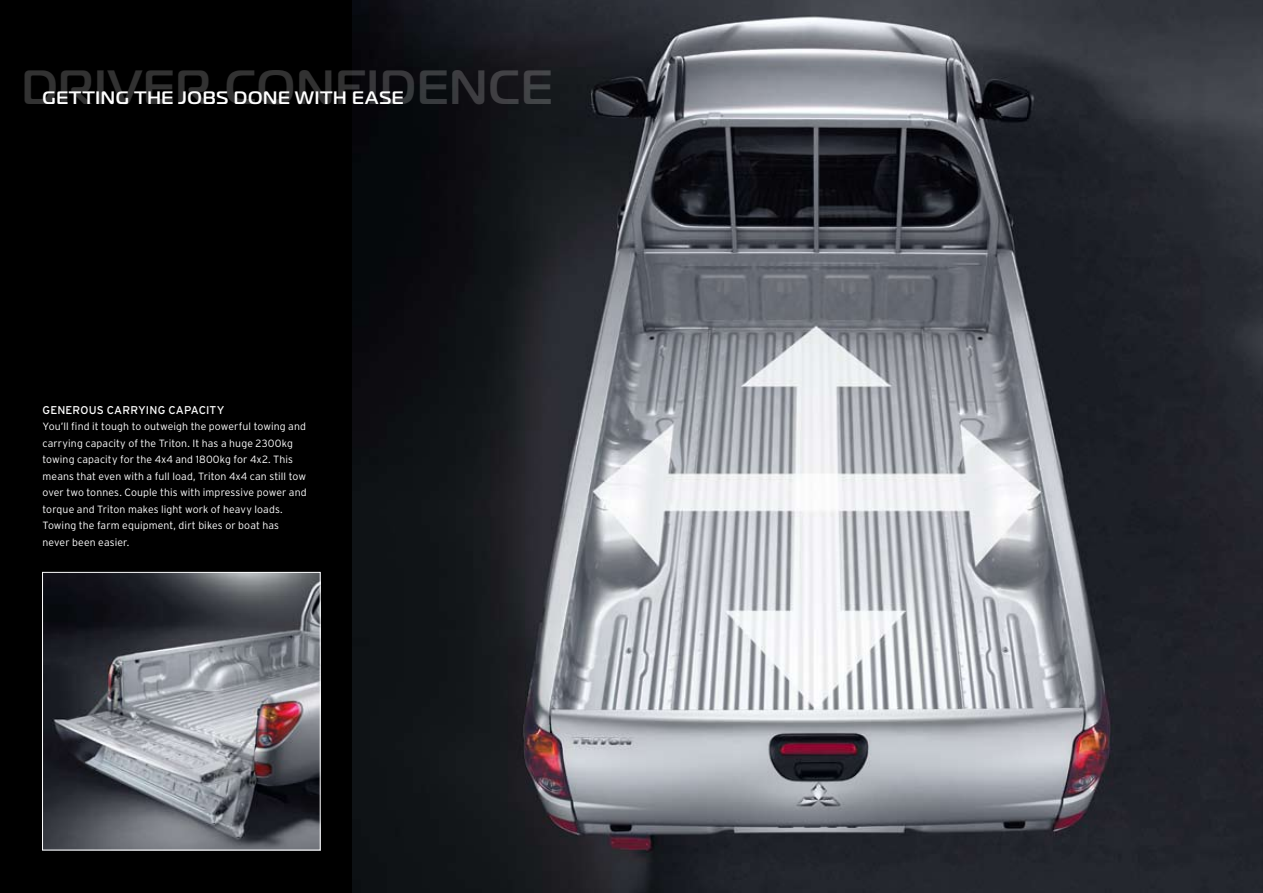
<style>
.page{position:relative;width:1263px;height:893px;background:#fff}
.page>*{position:absolute;margin:0;border:0;box-sizing:border-box;transform-origin:0 0}
.t1{font:700 48px "Magistral A";letter-spacing:.025em;color:#fff}
.t2{font:700 18px "Magistral A";letter-spacing:.04em;color:#fff}
.t3{font:11.25px "Interstate";letter-spacing:.01em;color:#fff}
.t4{font:300 10.5px/16.5px "Interstate";letter-spacing:.01em;color:#fff}
</style>
<div class="page">
<img style="left:353px;top:0;width:910px;height:893px">
<div style="left:0;top:0;width:342px;height:893px;background:#000"></div>
<img style="left:44px;top:574px;width:275px;height:274px">
<div style="left:42px;top:572px;width:279px;height:278px;border:1px solid #fff"></div>
<h1 class="t1" style="left:21px;top:58px;width:533px">DRIVER CONFIDENCE</h1>
<h2 class="t2" style="left:43px;top:87px;width:27px">GETTIN</h2>
<h2 class="t2" style="left:116px;top:87px;width:33px">G THE</h2>
<h2 class="t2" style="left:179px;top:87px;width:147px">JOBS DONE WITH</h2>
<h2 class="t2" style="left:352px;top:87px;width:40px">EASE</h2>
<p class="t3" style="left:43px;top:404px;width:184px">GENEROUS CARRYING CAPACITY</p>
<p class="t4" style="left:43px;top:418px;width:266px">You’ll find it tough to outweigh the powerful towing and carrying capacity of the Triton. It has a huge 2300kg towing capacity for the 4x4 and 1800kg for 4x2. This means that even with a full load, Triton 4x4 can still tow over two tonnes. Couple this with impressive power and torque and Triton makes light work of heavy loads.<br>Towing the farm equipment, dirt bikes or boat has never been easier.</p>
</div>
